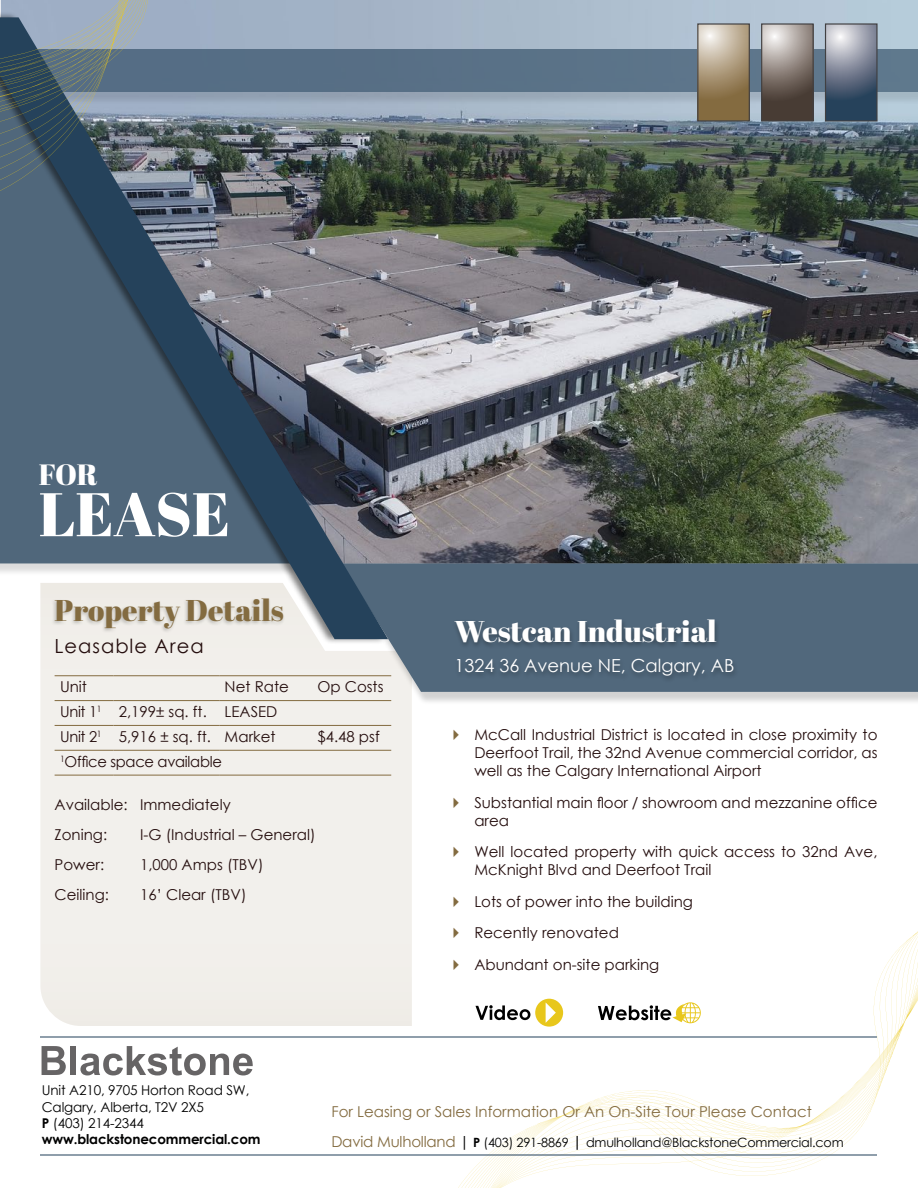
<style>
.page{position:relative;width:918px;height:1188px;background:#fff}
.page>*{position:absolute;margin:0;border:0;box-sizing:border-box;transform-origin:0 0}
.t1{font:61.35px "Abril Fatface";letter-spacing:-.005em;color:#fff}
.t2{font:30px "Abril Fatface";color:#fff}
.t3{font:30px "Abril Fatface";color:#836b40}
.t4{font:29.25px "Abril Fatface";color:#fff}
.t5{font:19.5px "Century Gothic";letter-spacing:.05em;color:#240d0d}
.t6{font:18px "Century Gothic";color:#fff}
.t7{font:15px/18px "Century Gothic";color:#240d0d}
.t8{font:15px "Century Gothic";color:#836b40}
.t9{font:15px "Century Gothic";letter-spacing:-.02em;color:#240d0d}
.t10{font:13.5px/16.2px "Century Gothic";letter-spacing:-.01em;color:#000101}
.t11{font:12.75px "Century Gothic";letter-spacing:-.015em;color:#000101}
.s1{font-weight:700}
.s2{font-size:15px;color:#836b40}
.s3{font-size:15px}
.s4{font-weight:700;font-size:15px}
</style>
<div class="page">
<svg style="left:447px;top:931px;width:471px;height:257px"></svg>
<hr style="left:40px;top:1037px;width:838px;height:1px;background:#25425b">
<svg style="left:42px;top:1046px;width:24px;height:29px"></svg>
<div style="left:71px;top:1046px;width:5px;height:29px;background:#666465"></div>
<svg style="left:80px;top:1046px;width:173px;height:29px"></svg>
<hr style="left:40px;top:1154px;width:838px;height:1px;background:#25425b">
<div style="left:40px;top:645px;width:372px;height:381px;background:#f2f0ec"></div>
<hr style="left:55px;top:675px;width:58px;height:1px;background:#836b40">
<hr style="left:113px;top:675px;width:106px;height:1px;background:#836b40">
<hr style="left:219px;top:675px;width:93px;height:1px;background:#836b40">
<hr style="left:312px;top:675px;width:79px;height:1px;background:#836b40">
<hr style="left:55px;top:700px;width:58px;height:1px;background:#836b40">
<hr style="left:113px;top:700px;width:106px;height:1px;background:#836b40">
<hr style="left:219px;top:700px;width:93px;height:1px;background:#836b40">
<hr style="left:312px;top:700px;width:79px;height:1px;background:#836b40">
<hr style="left:55px;top:725px;width:58px;height:1px;background:#836b40">
<hr style="left:113px;top:725px;width:106px;height:1px;background:#836b40">
<hr style="left:219px;top:725px;width:93px;height:1px;background:#836b40">
<hr style="left:312px;top:725px;width:79px;height:1px;background:#836b40">
<hr style="left:55px;top:750px;width:58px;height:1px;background:#836b40">
<hr style="left:113px;top:750px;width:106px;height:1px;background:#836b40">
<hr style="left:219px;top:750px;width:93px;height:1px;background:#836b40">
<hr style="left:312px;top:750px;width:79px;height:1px;background:#836b40">
<hr style="left:55px;top:775px;width:58px;height:1px;background:#836b40">
<hr style="left:113px;top:775px;width:106px;height:1px;background:#836b40">
<hr style="left:219px;top:775px;width:93px;height:1px;background:#836b40">
<hr style="left:312px;top:775px;width:79px;height:1px;background:#836b40">
<img style="left:151px;top:0;width:767px;height:562px">
<svg style="left:476px;top:999px;width:87px;height:28px"></svg>
<svg style="left:598px;top:1002px;width:103px;height:21px"></svg>
<svg style="left:279px;top:645px;width:59px;height:6px"></svg>
<div style="left:28px;top:48px;width:890px;height:57px;background:#000;opacity:.18"></div>
<div style="left:32px;top:49px;width:886px;height:43px;background:#5a7288"></div>
<div style="left:338px;top:562px;width:580px;height:143px;background:#000;opacity:.18"></div>
<svg style="left:341px;top:563px;width:577px;height:129px;background:#5b7083"></svg>
<svg style="left:699px;top:25px;width:49px;height:95px;background:#aa9779"></svg>
<div style="left:697px;top:23px;width:53px;height:99px;border:1px solid #414042"></div>
<svg style="left:763px;top:25px;width:49px;height:95px;background:#847a73"></svg>
<div style="left:761px;top:23px;width:53px;height:99px;border:1px solid #414042"></div>
<svg style="left:827px;top:25px;width:49px;height:95px;background:#717d8f"></svg>
<div style="left:825px;top:23px;width:53px;height:99px;border:1px solid #414042"></div>
<svg style="left:0;top:17px;width:388px;height:622px;background:#6b7886"></svg>
<svg style="left:0;top:0;width:151px;height:220px;background:#5d7181"></svg>
<div style="left:451px;top:617px;width:288px;height:66px;background:#000;opacity:.3"></div>
<svg style="left:454px;top:931px;width:5px;height:7px"></svg>
<svg style="left:454px;top:959px;width:5px;height:11px"></svg>
<h3 class="t4" style="left:39px;top:454px;width:61px">FOR</h3>
<h1 class="t1" style="left:39px;top:471px;width:193px">LEASE</h1>
<h2 class="t3" style="left:55px;top:589px;width:231px">Property Details</h2>
<h3 class="t5" style="left:55px;top:632px;width:151px">Leasable Area</h3>
<p class="t7" style="left:60px;top:678px;width:29px">Unit</p>
<p class="t7" style="left:225px;top:678px;width:66px">Net Rate</p>
<p class="t7" style="left:317px;top:678px;width:68px">Op Costs</p>
<p class="t7" style="left:60px;top:699px;width:219px;line-height:24.9px">Unit 1<sup>1</sup> 2,199± sq. ft. LEASED<br>Unit 2<sup>1</sup> 5,916 ± sq. ft. Market</p>
<p class="t7" style="left:317px;top:727px;width:64px">$4.48 psf</p>
<p class="t9" style="left:60px;top:751px;width:163px"><sup>1</sup>Office space available</p>
<p class="t7" style="left:55px;top:789px;width:178px;line-height:30.2px">Available: Immediately<br>Zoning:</p>
<p class="t7" style="left:140px;top:825px;width:177px">I-G (Industrial – General)</p>
<p class="t7" style="left:55px;top:856px;width:51px">Power:</p>
<p class="t7" style="left:140px;top:856px;width:125px">1,000 Amps (TBV)</p>
<p class="t7" style="left:55px;top:886px;width:56px">Ceiling:</p>
<p class="t7" style="left:140px;top:886px;width:108px">16’ Clear (TBV)</p>
<h2 class="t2" style="left:455px;top:610px;width:264px">Westcan Industrial</h2>
<p class="t6" style="left:455px;top:653px;width:281px">1324 36 Avenue NE, Calgary, AB</p>
<p class="t7" style="left:474px;top:725px;width:405px;text-align:justify">McCall Industrial District is located in close proximity to Deerfoot Trail, the 32nd Avenue commercial corridor, as well as the Calgary International Airport</p>
<p class="t7" style="left:474px;top:793px;width:405px">Substantial main floor / showroom and mezzanine office area</p>
<p class="t7" style="left:474px;top:842px;width:405px">Well located property with quick access to 32nd Ave,<br>McKnight Blvd and Deerfoot Trail</p>
<p class="t7" style="left:474px;top:885px;width:220px;line-height:31.5px">Lots of power into the building<br>Recently renovated<br>Abundant on-site parking</p>
<p class="t10" style="left:42px;top:1082px;width:220px">Unit A210, 9705 Horton Road SW,<br>Calgary, Alberta, T2V 2X5<br><span class="s1">P</span> (403) 214-2344 <span class="s1">www.blackstonecommercial.com</span></p>
<p class="t8" style="left:331px;top:1101px;width:482px">For Leasing or Sales Information Or An On-Site Tour Please Contact</p>
<p class="t11" style="left:331px;top:1133px;width:514px"><span class="s2">David Mulholland</span> <span class="s3">|</span> <span class="s1">P</span> (403) 291-8869 <span class="s4">|</span> dmulholland@BlackstoneCommercial.com</p>
</div>
